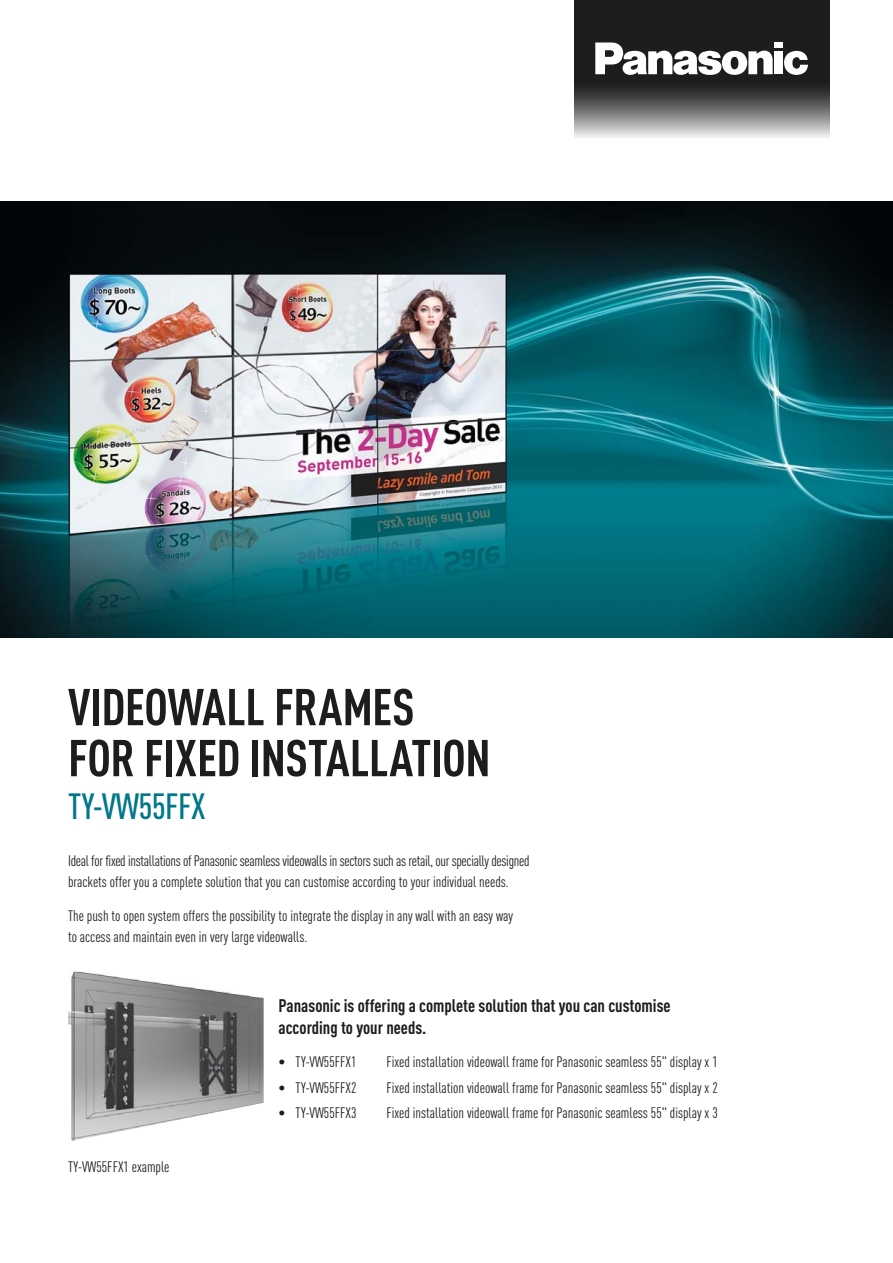
<style>
.page{position:relative;width:893px;height:1263px;background:#fff}
.page>*{position:absolute;margin:0;border:0;box-sizing:border-box;transform-origin:0 0}
.t1{font:700 condensed 51px/51px "DIN Pro";letter-spacing:-.01em;color:#1d1d1b}
.t2{font:500 condensed 36px "DIN Pro";letter-spacing:-.015em;color:#00778a}
.t3{font:700 condensed 18px/21.6px "DIN Pro";color:#1d1d1b}
.t4{font:condensed 15px/21px "DIN Pro";color:#1d1d1b}
.t5{font:condensed 15px/21px "DIN Pro";letter-spacing:-.02em;color:#1d1d1b}
</style>
<div class="page">
<img style="left:68px;top:972px;width:196px;height:169px">
<img style="left:0;top:202px;width:893px;height:436px">
<img style="left:574px;top:0;width:255px;height:138px">
<svg style="left:595px;top:42px;width:178px;height:34px"></svg>
<div style="left:774px;top:51px;width:9px;height:23px;background:#fff"></div>
<div style="left:774px;top:42px;width:9px;height:6px;background:#fff"></div>
<svg style="left:784px;top:51px;width:24px;height:25px"></svg>
<h1 class="t1" style="left:68px;top:688px;width:424px">VIDEOWALL FRAMES<br>FOR FIXED INSTALLATION</h1>
<h2 class="t2" style="left:68px;top:786px;width:139px">TY-VW55FFX</h2>
<p class="t5" style="left:68px;top:852px;width:463px">Ideal for fixed installations of Panasonic seamless videowalls in sectors such as retail, our specially designed brackets offer you a complete solution that you can customise according to your individual needs.</p>
<p class="t4" style="left:68px;top:907px;width:447px">The push to open system offers the possibility to integrate the display in any wall with an easy way to access and maintain even in very large videowalls.</p>
<p class="t4" style="left:68px;top:1158px;width:103px">TY-VW55FFX1 example</p>
<p class="t3" style="left:279px;top:997px;width:394px">Panasonic is offering a complete solution that you can customise according to your needs.</p>
<p class="t4" style="left:279px;top:1053px;width:80px">• TY-VW55FFX1</p>
<p class="t4" style="left:386px;top:1053px;width:333px">Fixed installation videowall frame for Panasonic seamless 55" display x 1</p>
<p class="t4" style="left:279px;top:1079px;width:80px">• TY-VW55FFX2</p>
<p class="t4" style="left:386px;top:1079px;width:333px">Fixed installation videowall frame for Panasonic seamless 55" display x 2</p>
<p class="t4" style="left:279px;top:1104px;width:80px">• TY-VW55FFX3</p>
<p class="t4" style="left:386px;top:1104px;width:333px">Fixed installation videowall frame for Panasonic seamless 55" display x 3</p>
</div>
